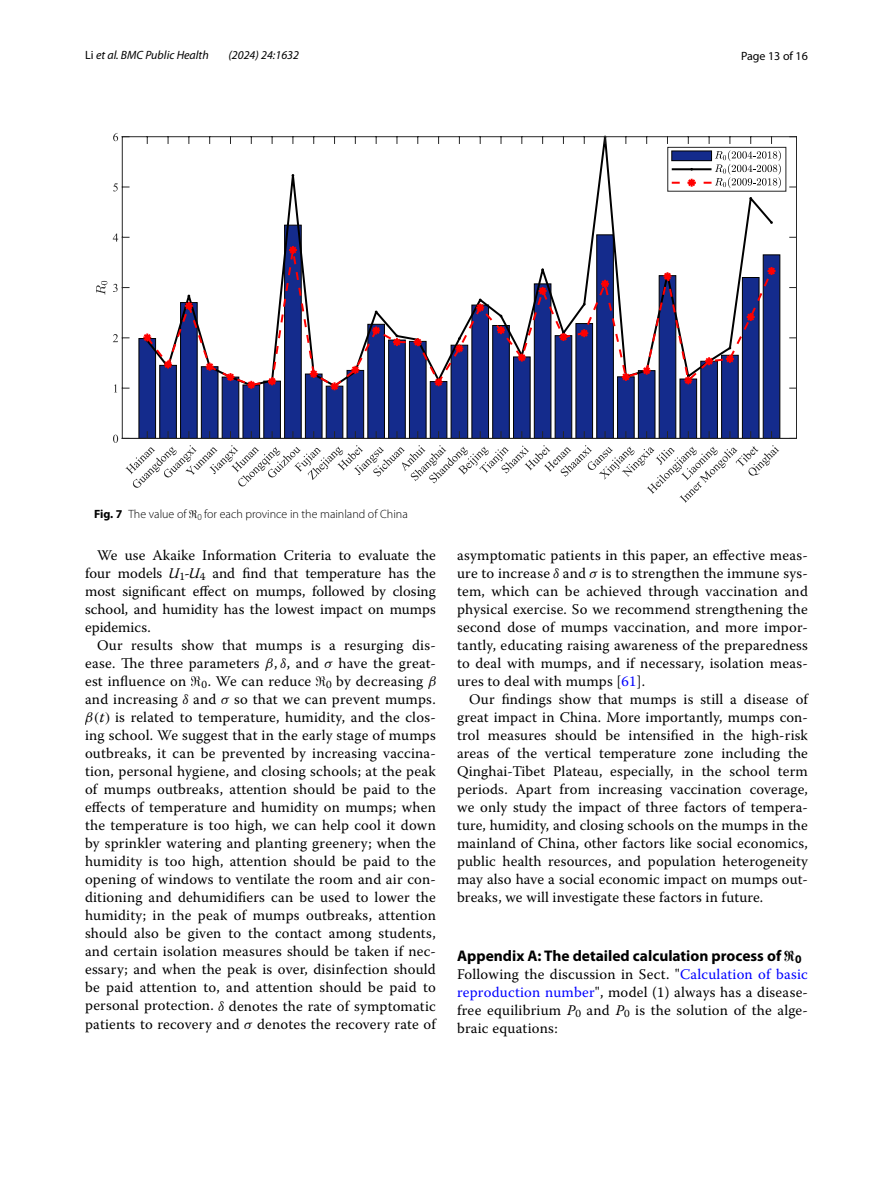
<style>
.page{position:relative;width:893px;height:1187px;background:#fff}
.page>*{position:absolute;margin:0;border:0;box-sizing:border-box;transform-origin:0 0}
.t1{font:700 15.45px "Myriad Pro";color:#000}
.t2{font:14.7px/18px "Warnock Pro";letter-spacing:.015em;color:#000;text-align:justify}
.t3{font:12px "Myriad Pro Light 2";color:#000}
.t4{font:italic 12px "Myriad Pro";color:#000}
.t5{font:12px "Myriad Pro";color:#000}
.s1{font-style:normal}
.s2{font-family:"Myriad Pro";font-weight:700}
.s3{font-family:"MTSYN119"}
.s4{font-family:"Warnock Pro It 154"}
.s5{font-family:"Warnock Pro It 155"}
.s6{font-family:"MTMI130"}
.s7{font-family:"Warnock Pro Regular 139"}
.s8{font-family:"MTMI131"}
.s9{font-family:"MTSYN117"}
.s10{font-family:"MTSYN118"}
.s11{font-family:"MTMI122"}
.s12{font-family:"MTMI123"}
.s13{font-family:"MTMI124"}
.s14{font-family:"MTMI125"}
.s15{font-family:"Warnock Pro It 151"}
.s16{font-family:"MTMI126"}
.s17{font-family:"MTMI127"}
.s18{font-family:"MTMI128"}
.s19{font-family:"MTMI129"}
.s20{color:#00f}
.s21{font-family:"MTSYB";font-weight:400}
.s22{font-family:"Warnock Pro It 152"}
.s23{font-family:"Warnock Pro It 153"}
</style>
<div class="page">
<svg style="left:138px;top:254px;width:642px;height:184px;background:#3a4a91"></svg>
<svg style="left:144px;top:135px;width:630px;height:103px"></svg>
<svg style="left:141px;top:244px;width:636px;height:148px"></svg>
<hr style="left:122px;top:438px;width:674px;height:1px;background:#262626">
<hr style="left:122px;top:136px;width:674px;height:1px;background:#262626">
<svg style="left:604px;top:137px;width:2px;height:6px"></svg>
<hr style="left:122px;top:137px;width:1px;height:301px;background:#262626">
<hr style="left:796px;top:137px;width:1px;height:301px;background:#262626">
<svg style="left:113px;top:431px;width:666px;height:72px"></svg>
<svg style="left:114px;top:384px;width:15px;height:8px"></svg>
<svg style="left:113px;top:334px;width:16px;height:8px"></svg>
<svg style="left:113px;top:284px;width:16px;height:8px"></svg>
<svg style="left:113px;top:233px;width:16px;height:8px"></svg>
<svg style="left:113px;top:183px;width:16px;height:8px"></svg>
<svg style="left:113px;top:133px;width:16px;height:8px"></svg>
<svg style="left:96px;top:281px;width:11px;height:14px"></svg>
<div style="left:668px;top:147px;width:118px;height:44px;background:#fff"></div>
<div style="left:671px;top:151px;width:41px;height:10px;border:1px solid #000"></div>
<svg style="left:672px;top:150px;width:109px;height:38px"></svg>
<div style="left:667px;top:147px;width:119px;height:44px;border:1px solid #262626"></div>
<p class="t4" style="left:85px;top:48px;width:125px"><span class="s1">Li</span> et al. BMC Public Health</p>
<p class="t4" style="left:228px;top:48px;width:72px">(2024) 24:1632</p>
<p class="t5" style="left:741px;top:48px;width:68px">Page 13 of 16</p>
<p class="t3" style="left:94px;top:507px;width:315px"><span class="s2">Fig. 7</span> The value of <span class="s3">ℜ</span><sub>0</sub> for each province in the mainland of China</p>
<p class="t2" style="left:85px;top:546px;width:352px;text-indent:12px">We use Akaike Information Criteria to evaluate the four models <span class="s4">U</span><sub>1</sub>-<span class="s5">U</span><sub>4</sub> and find that temperature has the most significant effect on mumps, followed by closing school, and humidity has the lowest impact on mumps epidemics.</p>
<p class="t2" style="left:85px;top:636px;width:353px;text-indent:12px">Our results show that mumps is a resurging dis&shy;ease. The three parameters <span class="s6">β</span><span class="s7">,</span> <span class="s6">δ</span>, and <span class="s8">σ</span> have the great&shy;est influence on <span class="s9">ℜ</span><sub>0</sub>. We can reduce <span class="s10">ℜ</span><sub>0</sub> by decreasing <span class="s11">β </span>and increasing <span class="s12">δ</span> and <span class="s13">σ</span> so that we can prevent mumps. <span class="s14">β(</span><span class="s15">t</span><span class="s14">)</span> is related to temperature, humidity, and the clos&shy;ing school. We suggest that in the early stage of mumps outbreaks, it can be prevented by increasing vaccina&shy;tion, personal hygiene, and closing schools; at the peak of mumps outbreaks, attention should be paid to the effects of temperature and humidity on mumps; when the temperature is too high, we can help cool it down by sprinkler watering and planting greenery; when the humidity is too high, attention should be paid to the opening of windows to ventilate the room and air con&shy;ditioning and dehumidifiers can be used to lower the humidity; in the peak of mumps outbreaks, attention should also be given to the contact among students, and certain isolation measures should be taken if nec&shy;essary; and when the peak is over, disinfection should be paid attention to, and attention should be paid to personal protection. <span class="s16">δ</span> denotes the rate of symptomatic patients to recovery and <span class="s17">σ</span> denotes the recovery rate of</p>
<p class="t2" style="left:457px;top:546px;width:352px">asymptomatic patients in this paper, an effective meas&shy;ure to increase <span class="s18">δ</span> and <span class="s19">σ</span> is to strengthen the immune sys&shy;tem, which can be achieved through vaccination and physical exercise. So we recommend strengthening the second dose of mumps vaccination, and more impor&shy;tantly, educating raising awareness of the preparedness to deal with mumps, and if necessary, isolation meas&shy;ures to deal with mumps [<span class="s20">61</span>].</p>
<p class="t2" style="left:457px;top:690px;width:352px;text-indent:12px">Our findings show that mumps is still a disease of great impact in China. More importantly, mumps con&shy;trol measures should be intensified in the high-risk areas of the vertical temperature zone including the Qinghai-Tibet Plateau, especially, in the school term periods. Apart from increasing vaccination coverage, we only study the impact of three factors of tempera&shy;ture, humidity, and closing schools on the mumps in the mainland of China, other factors like social economics, public health resources, and population heterogeneity may also have a social economic impact on mumps out&shy;breaks, we will investigate these factors in future.</p>
<p class="t1" style="left:457px;top:945px;width:346px">Appendix A: The detailed calculation process of <span class="s21">ℜ</span><sub>0</sub></p>
<p class="t2" style="left:457px;top:964px;width:352px">Following the discussion in Sect. "<span class="s20">Calculation of basic reproduction number</span>", model (1) always has a disease&shy;free equilibrium <span class="s22">P</span><sub>0</sub> and <span class="s23">P</span><sub>0</sub> is the solution of the alge&shy;braic equations:</p>
</div>
